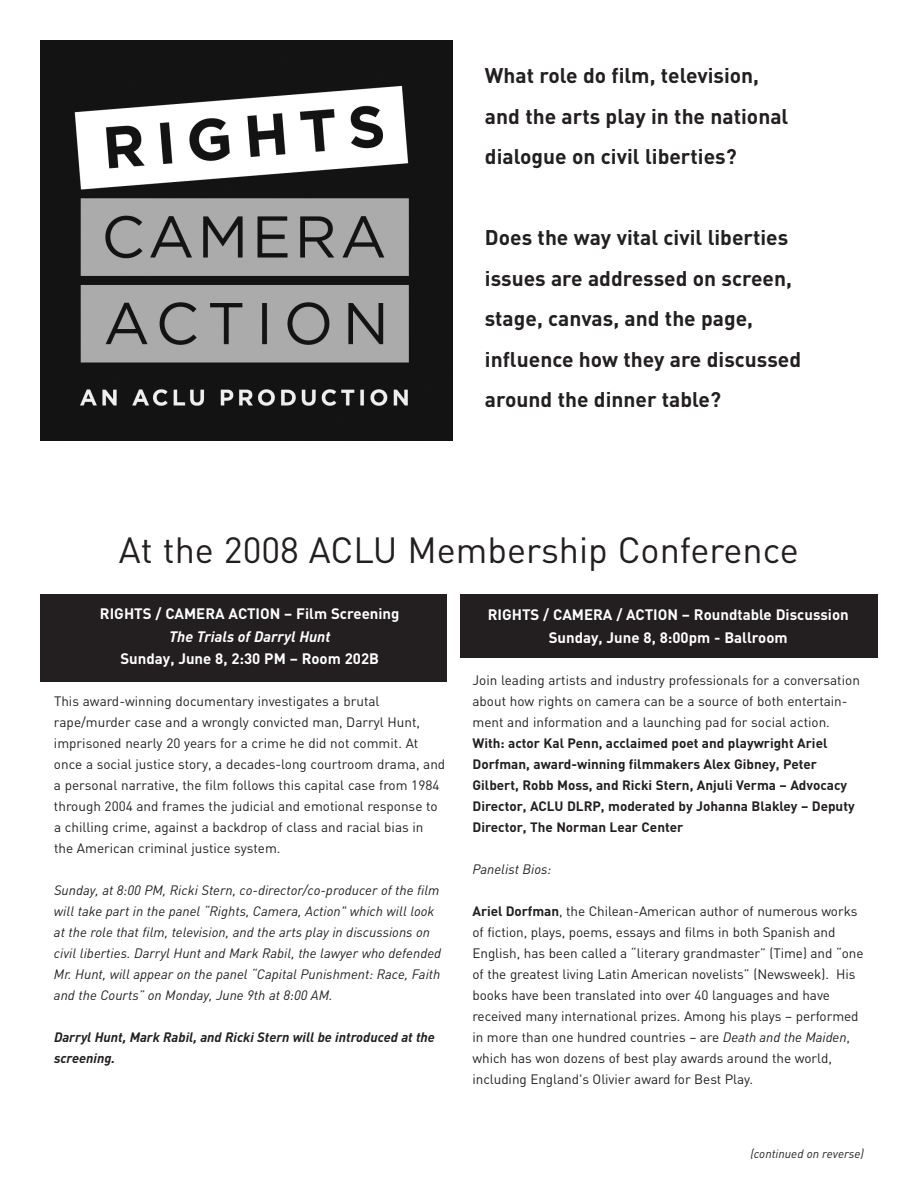
<style>
.page{position:relative;width:918px;height:1188px;background:#fff}
.page>*{position:absolute;margin:0;border:0;box-sizing:border-box;transform-origin:0 0}
.t1{font:36px "DIN";color:#231f20}
.t2{font:700 21px/40.5px "DIN";color:#231f20}
.t3{font:700 15px/22.5px "DIN";color:#fff;text-align:center}
.t4{font:italic 700 15px "DIN";color:#fff}
.t5{font:13.5px/21px "DIN";letter-spacing:-.005em;color:#231f20}
.t6{font:italic 13.5px/21px "DIN";color:#231f20}
.t7{font:700 13.5px/21px "DIN";color:#231f20}
.t8{font:italic 700 13.5px/21px "DIN";color:#231f20}
.t9{font:italic 12px "DIN";color:#231f20}
.s1{font-weight:700}
.s2{font-style:italic}
</style>
<div class="page">
<div style="left:460px;top:594px;width:418px;height:64px;background:#231f20"></div>
<div style="left:40px;top:594px;width:407px;height:88px;background:#231f20"></div>
<img style="left:40px;top:41px;width:412px;height:399px">
<h2 class="t2" style="left:485px;top:55px;width:305px">What role do film, television, and the arts play in the national dialogue on civil liberties?</h2>
<h2 class="t2" style="left:485px;top:217px;width:318px">Does the way vital civil liberties issues are addressed on screen, stage, canvas, and the page, influence how they are discussed around the dinner table?</h2>
<h1 class="t1" style="left:119px;top:529px;width:682px">At the 2008 ACLU Membership Conference</h1>
<p class="t3" style="left:100px;top:602px;width:301px">RIGHTS / CAMERA ACTION – Film Screening</p>
<p class="t4" style="left:169px;top:628px;width:163px">The Trials of Darryl Hunt</p>
<p class="t3" style="left:120px;top:647px;width:260px">Sunday, June 8, 2:30 PM – Room 202B</p>
<p class="t5" style="left:54px;top:691px;width:393px">This award-winning documentary investigates a brutal rape/murder case and a wrongly convicted man, Darryl Hunt, imprisoned nearly 20 years for a crime he did not commit. At once a social justice story, a decades-long courtroom drama, and a personal narrative, the film follows this capital case from 1984 through 2004 and frames the judicial and emotional response to a chilling crime, against a backdrop of class and racial bias in the American criminal justice system.</p>
<p class="t6" style="left:54px;top:880px;width:389px">Sunday, at 8:00 PM, Ricki Stern, co-director/co-producer of the film will take part in the panel “Rights, Camera, Action" which will look at the role that film, television, and the arts play in discussions on civil liberties. Darryl Hunt and Mark Rabil, the lawyer who defended Mr. Hunt, will appear on the panel “Capital Punishment: Race, Faith and the Courts” on Monday, June 9th at 8:00 AM.</p>
<p class="t8" style="left:54px;top:1027px;width:382px">Darryl Hunt, Mark Rabil, and Ricki Stern will be introduced at the screening.</p>
<p class="t3" style="left:488px;top:603px;width:363px">RIGHTS / CAMERA / ACTION – Roundtable Discussion<br>Sunday, June 8, 8:00pm - Ballroom</p>
<p class="t5" style="left:472px;top:669px;width:389px">Join leading artists and industry professionals for a conversation about how rights on camera can be a source of both entertain&shy;ment and information and a launching pad for social action.</p>
<p class="t7" style="left:472px;top:732px;width:384px">With: actor Kal Penn, acclaimed poet and playwright Ariel Dorfman, award-winning filmmakers Alex Gibney, Peter Gilbert, Robb Moss, and Ricki Stern, Anjuli Verma – Advocacy Director, ACLU DLRP, moderated by Johanna Blakley – Deputy Director, The Norman Lear Center</p>
<p class="t6" style="left:472px;top:858px;width:80px">Panelist Bios:</p>
<p class="t5" style="left:472px;top:900px;width:393px"><span class="s1">Ariel Dorfman</span>, the Chilean-American author of numerous works of fiction, plays, poems, essays and films in both Spanish and English, has been called a “literary grandmaster” (Time) and “one of the greatest living Latin American novelists” (Newsweek). His books have been translated into over 40 languages and have received many international prizes. Among his plays – performed in more than one hundred countries – are <span class="s2">Death and the Maiden</span>, which has won dozens of best play awards around the world, including England's Olivier award for Best Play.</p>
<p class="t9" style="left:750px;top:1147px;width:115px">(continued on reverse)</p>
</div>
